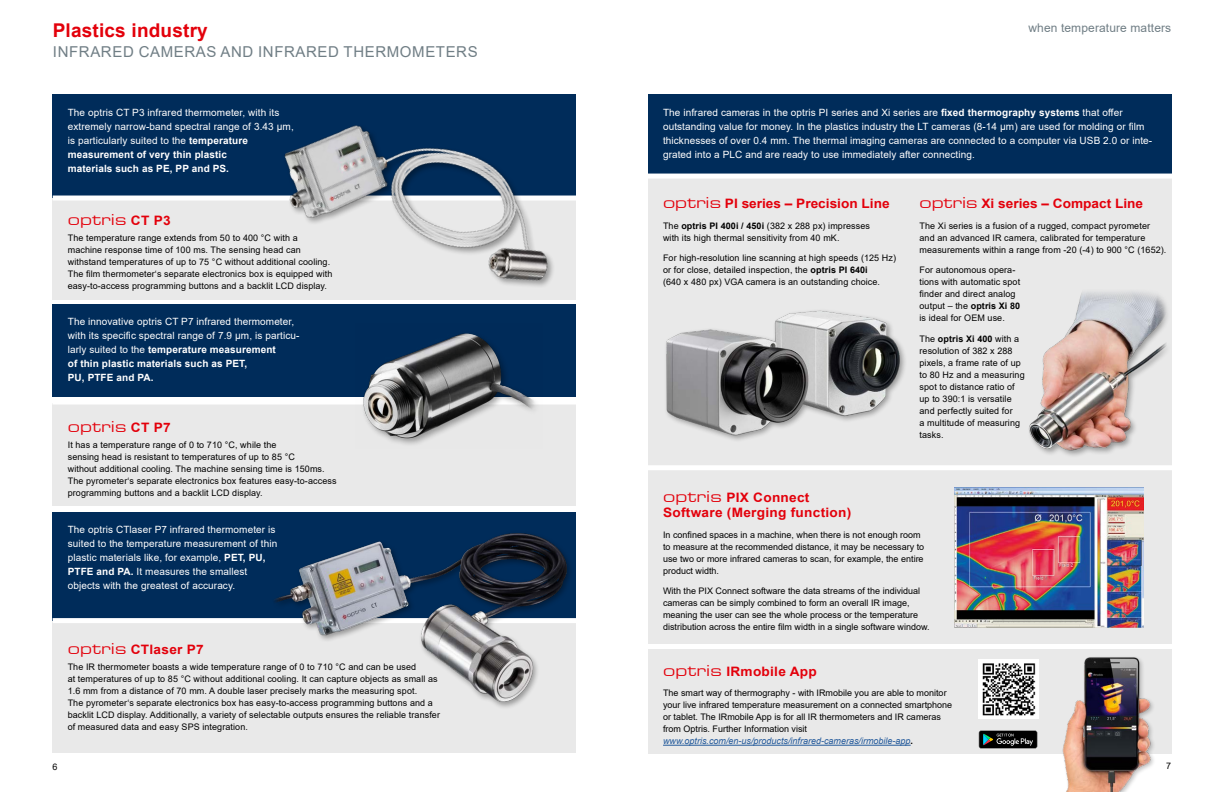
<style>
.page{position:relative;width:1224px;height:792px;background:#fff}
.page>*{position:absolute;margin:0;border:0;box-sizing:border-box;transform-origin:0 0}
.t1{font:700 19px "Arial";letter-spacing:.01em;color:#e3000b}
.t2{font:15px "Arial";letter-spacing:.04em;color:#707e85}
.t3{font:15px "Eurostile Ex Two Normal";letter-spacing:.01em;color:#e3000b}
.t4{font:700 13px/15px "Arial";letter-spacing:.02em;color:#e3000b;scale:1.05 1}
.t5{font:700 13px "Arial";color:#e3000b;scale:1.05 1}
.t6{font:12px "Arial";letter-spacing:.01em;color:#707e85}
.t7{font:10px/14px "Arial";letter-spacing:.01em;color:#fff}
.t8{font:9px/12px "Arial";letter-spacing:.01em;color:#000}
.s1{font-weight:700}
.s2{font-family:"Arial";font-weight:700;font-size:13px}
.s3{font-family:"Eurostile Ex Two Normal";font-weight:400;font-size:15px}
.s4{font-style:italic;color:#22599b}
</style>
<div class="page">
<div style="left:648px;top:94px;width:523px;height:83px;background:#002c5a"></div>
<div style="left:648px;top:176px;width:523px;height:468px;background:#e9e9e9"></div>
<div style="left:644px;top:174px;width:528px;height:5px;background:#fff"></div>
<img style="left:954px;top:488px;width:189px;height:139px">
<div style="left:648px;top:649px;width:523px;height:104px;background:#e9e9e9"></div>
<div style="left:1028px;top:288px;width:145px;height:170px;background:#e9e9e9"></div>
<img style="left:1029px;top:291px;width:139px;height:165px">
<div style="left:642px;top:465px;width:545px;height:5px;background:#fff"></div>
<hr style="left:663px;top:745px;width:248px;height:1px;background:#22599b">
<img style="left:978px;top:659px;width:61px;height:60px">
<svg style="left:979px;top:731px;width:58px;height:17px"></svg>
<div style="left:1058px;top:655px;width:98px;height:137px;background:#000;opacity:.25"></div>
<img style="left:1052px;top:655px;width:100px;height:137px">
<img style="left:666px;top:310px;width:239px;height:130px">
<div style="left:53px;top:512px;width:523px;height:109px;background:#002c5a"></div>
<div style="left:53px;top:621px;width:523px;height:132px;background:#e9e9e9"></div>
<div style="left:53px;top:618px;width:525px;height:5px;background:#fff"></div>
<div style="left:53px;top:304px;width:523px;height:93px;background:#002c5a"></div>
<div style="left:53px;top:403px;width:523px;height:103px;background:#e9e9e9"></div>
<div style="left:52px;top:400px;width:526px;height:5px;background:#fff"></div>
<div style="left:53px;top:94px;width:523px;height:110px;background:#002c5a"></div>
<div style="left:53px;top:199px;width:523px;height:101px;background:#e9e9e9"></div>
<div style="left:53px;top:196px;width:525px;height:5px;background:#fff"></div>
<img style="left:252px;top:125px;width:324px;height:161px">
<img style="left:271px;top:533px;width:305px;height:175px">
<img style="left:355px;top:333px;width:187px;height:112px">
<h1 class="t1" style="left:53px;top:17px;width:157px">Plastics industry</h1>
<h2 class="t2" style="left:53px;top:41px;width:426px">INFRARED CAMERAS AND INFRARED THERMOMETERS</h2>
<p class="t7" style="left:68px;top:105px;width:228px">The optris CT P3 infrared thermometer, with its extremely narrow-band spectral range of 3.43 µm, is particularly suited to the <span class="s1">temperature measurement of very thin plastic<br>materials such as PE, PP and PS.</span></p>
<h2 class="t3" style="left:68px;top:209px;width:104px">optris <span class="s2">CT P3</span></h2>
<p class="t8" style="left:68px;top:232px;width:266px">The temperature range extends from 50 to 400 °C with a machine response time of 100 ms. The sensing head can withstand temperatures of up to 75 °C without additional cooling.<br>The film thermometer‘s separate electronics box is equipped with easy-to-access programming buttons and a backlit LCD display.</p>
<p class="t7" style="left:68px;top:315px;width:233px">The innovative optris CT P7 infrared thermometer, with its specific spectral range of 7.9 µm, is particu&shy;larly suited to the <span class="s1">temperature measurement<br>of thin plastic materials such as PET,<br>PU, PTFE and PA.</span></p>
<h2 class="t3" style="left:68px;top:416px;width:104px">optris <span class="s2">CT P7</span></h2>
<p class="t8" style="left:68px;top:439px;width:270px">It has a temperature range of 0 to 710 °C, while the<br>sensing head is resistant to temperatures of up to 85 °C<br>without additional cooling. The machine sensing time is 150ms.<br>The pyrometer‘s separate electronics box features easy-to-access programming buttons and a backlit LCD display.</p>
<p class="t7" style="left:68px;top:523px;width:211px">The optris CTlaser P7 infrared thermometer is suited to the temperature measurement of thin plastic materials like, for example, <span class="s1">PET, PU, PTFE and PA.</span> It measures the smallest objects with the greatest of accuracy.</p>
<h3 class="t4" style="left:68px;top:642px;width:131px"><span class="s3">optris</span> CTlaser P7</h3>
<p class="t8" style="left:68px;top:661px;width:374px">The IR thermometer boasts a wide temperature range of 0 to 710 °C and can be used<br>at temperatures of up to 85 °C without additional cooling. It can capture objects as small as 1.6 mm from a distance of 70 mm. A double laser precisely marks the measuring spot.<br>The pyrometer‘s separate electronics box has easy-to-access programming buttons and a backlit LCD display. Additionally, a variety of selectable outputs ensures the reliable transfer of measured data and easy SPS integration.</p>
<h3 class="t6" style="left:1028px;top:20px;width:144px">when temperature matters</h3>
<p class="t7" style="left:663px;top:105px;width:491px">The infrared cameras in the optris PI series and Xi series are <span class="s1">fixed thermography systems</span> that offer outstanding value for money. In the plastics industry the LT cameras (8-14 µm) are used for molding or film thicknesses of over 0.4 mm. The thermal imaging cameras are connected to a computer via USB 2.0 or inte&shy;grated into a PLC and are ready to use immediately after connecting.</p>
<h3 class="t5" style="left:663px;top:195px;width:217px"><span class="s3">optris</span> PI series – Precision Line</h3>
<p class="t8" style="left:663px;top:220px;width:209px">The <span class="s1">optris PI 400i / 450i</span> (382 x 288 px) impresses with its high thermal sensitivity from 40 mK.</p>
<p class="t8" style="left:663px;top:252px;width:235px">For high-resolution line scanning at high speeds (125 Hz) or for close, detailed inspection, the <span class="s1">optris PI 640i<br></span>(640 x 480 px) VGA camera is an outstanding choice.</p>
<h3 class="t5" style="left:920px;top:195px;width:214px"><span class="s3">optris</span> Xi series – Compact Line</h3>
<p class="t8" style="left:920px;top:220px;width:248px">The Xi series is a fusion of a rugged, compact pyrometer and an advanced IR camera, calibrated for temperature measurements within a range from -20 (-4) to 900 °C (1652).</p>
<p class="t8" style="left:920px;top:264px;width:102px">For autonomous opera&shy;tions with automatic spot finder and direct analog output – the <span class="s1">optris Xi 80 </span>is ideal for OEM use.</p>
<p class="t8" style="left:920px;top:333px;width:107px">The <span class="s1">optris Xi 400</span> with a resolution of 382 x 288 pixels, a frame rate of up to 80 Hz and a measuring spot to distance ratio of up to 390:1 is versatile and perfectly suited for<br>a multitude of measuring tasks.</p>
<h3 class="t4" style="left:663px;top:490px;width:181px"><span class="s3">optris</span> PIX Connect<br>Software (Merging function)</h3>
<p class="t8" style="left:663px;top:529px;width:263px">In confined spaces in a machine, when there is not enough room to measure at the recommended distance, it may be necessary to use two or more infrared cameras to scan, for example, the entire product width.</p>
<p class="t8" style="left:663px;top:585px;width:268px">With the PIX Connect software the data streams of the individual cameras can be simply combined to form an overall IR image, meaning the user can see the whole process or the temperature distribution across the entire film width in a single software window.</p>
<h3 class="t4" style="left:663px;top:664px;width:148px"><span class="s3">optris</span> IRmobile App</h3>
<p class="t8" style="left:663px;top:687px;width:291px">The smart way of thermography - with IRmobile you are able to monitor your live infrared temperature measurement on a connected smartphone or tablet. The IRmobile App is for all IR thermometers and IR cameras from Optris. Further Information visit <span class="s4">www.optris.com/en-us/products/infrared-cameras/irmobile-app</span><span class="s1">.</span></p>
<p class="t8" style="left:53px;top:761px;width:7px">6</p>
<p class="t8" style="left:1166px;top:760px;width:7px">7</p>
</div>
